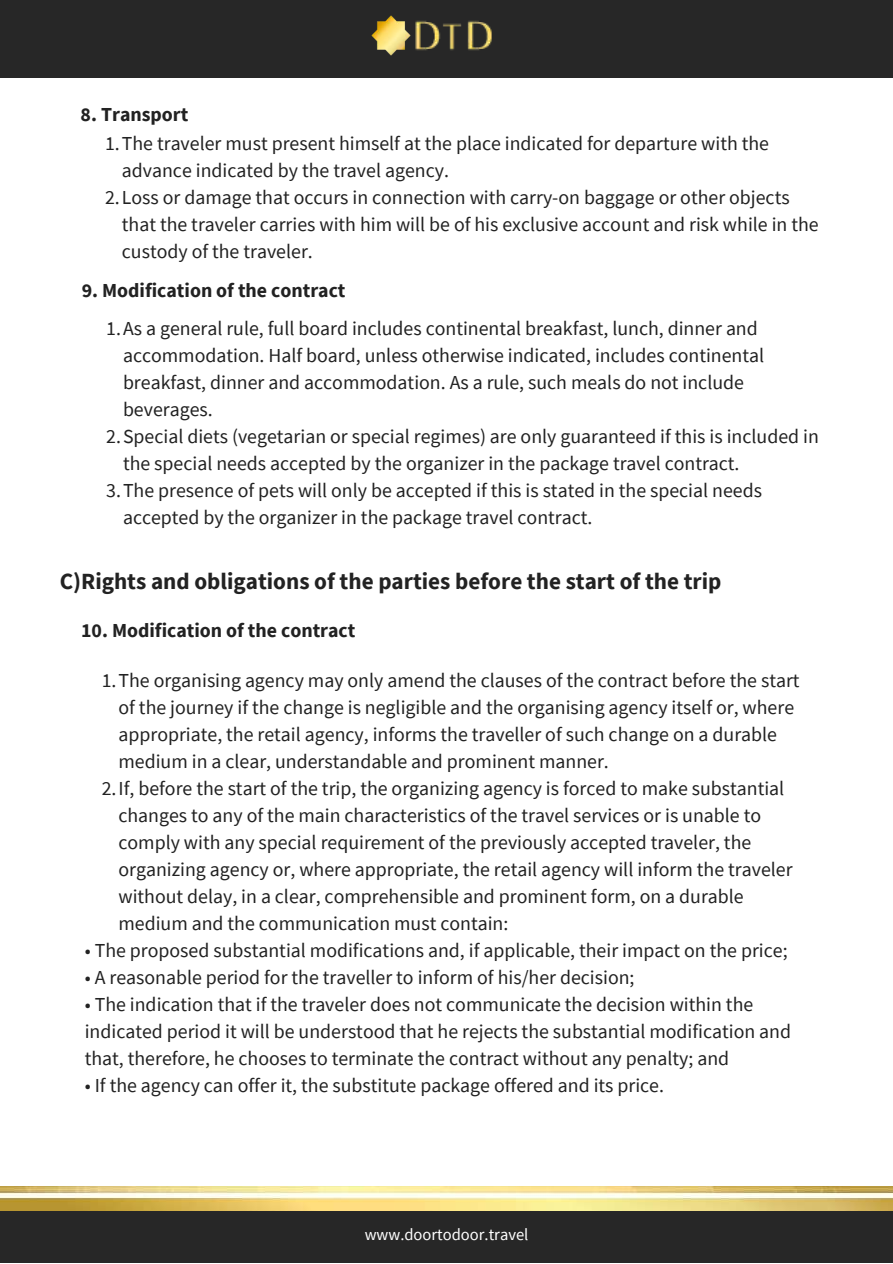
<style>
.page{position:relative;width:893px;height:1264px;background:#fff}
.page>*{position:absolute;margin:0;border:0;box-sizing:border-box;transform-origin:0 0}
.t1{font:700 23.1px "Source Sans Pro";color:#222}
.t2{font:19.8px/27px "Source Sans Pro";color:#222}
.t3{font:700 19.8px "Source Sans Pro";color:#222}
.t4{font:16.5px "Source Sans Pro";color:#fff}
</style>
<div class="page">
<div style="left:0;top:1200px;width:892px;height:62px;background:#272727"></div>
<img style="left:0;top:1186px;width:892px;height:24px">
<div style="left:0;top:0;width:892px;height:77px;background:#272727"></div>
<img style="left:372px;top:15px;width:38px;height:41px">
<img style="left:410px;top:20px;width:82px;height:31px">
<p class="t3" style="left:81px;top:102px;width:109px">8. Transport</p>
<p class="t2" style="left:105px;top:129px;width:665px">1.The traveler must present himself at the place indicated for departure with the</p>
<p class="t2" style="left:122px;top:156px;width:328px">advance indicated by the travel agency.</p>
<p class="t2" style="left:105px;top:183px;width:686px">2.Loss or damage that occurs in connection with carry-on baggage or other objects</p>
<p class="t2" style="left:122px;top:210px;width:698px">that the traveler carries with him will be of his exclusive account and risk while in the</p>
<p class="t2" style="left:122px;top:237px;width:192px">custody of the traveler.</p>
<p class="t3" style="left:82px;top:277px;width:265px">9. Modification of the contract</p>
<p class="t2" style="left:106px;top:314px;width:653px">1.As a general rule, full board includes continental breakfast, lunch, dinner and</p>
<p class="t2" style="left:123px;top:341px;width:642px">accommodation. Half board, unless otherwise indicated, includes continental</p>
<p class="t2" style="left:123px;top:368px;width:622px">breakfast, dinner and accommodation. As a rule, such meals do not include</p>
<p class="t2" style="left:123px;top:395px;width:91px">beverages.</p>
<p class="t2" style="left:106px;top:422px;width:714px">2.Special diets (vegetarian or special regimes) are only guaranteed if this is included in</p>
<p class="t2" style="left:123px;top:449px;width:618px">the special needs accepted by the organizer in the package travel contract.</p>
<p class="t2" style="left:106px;top:476px;width:657px">3.The presence of pets will only be accepted if this is stated in the special needs</p>
<p class="t2" style="left:123px;top:503px;width:471px">accepted by the organizer in the package travel contract.</p>
<p class="t1" style="left:60px;top:566px;width:663px">C)Rights and obligations of the parties before the start of the trip</p>
<p class="t3" style="left:81px;top:617px;width:276px">10. Modification of the contract</p>
<p class="t2" style="left:102px;top:666px;width:699px">1.The organising agency may only amend the clauses of the contract before the start</p>
<p class="t2" style="left:118px;top:693px;width:677px">of the journey if the change is negligible and the organising agency itself or, where</p>
<p class="t2" style="left:118px;top:720px;width:660px">appropriate, the retail agency, informs the traveller of such change on a durable</p>
<p class="t2" style="left:118px;top:747px;width:492px">medium in a clear, understandable and prominent manner.</p>
<p class="t2" style="left:102px;top:774px;width:684px">2.If, before the start of the trip, the organizing agency is forced to make substantial</p>
<p class="t2" style="left:118px;top:801px;width:644px">changes to any of the main characteristics of the travel services or is unable to</p>
<p class="t2" style="left:118px;top:828px;width:634px">comply with any special requirement of the previously accepted traveler, the</p>
<p class="t2" style="left:118px;top:855px;width:675px">organizing agency or, where appropriate, the retail agency will inform the traveler</p>
<p class="t2" style="left:118px;top:882px;width:626px">without delay, in a clear, comprehensible and prominent form, on a durable</p>
<p class="t2" style="left:118px;top:909px;width:391px">medium and the communication must contain:</p>
<p class="t2" style="left:85px;top:936px;width:704px">• The proposed substantial modifications and, if applicable, their impact on the price;</p>
<p class="t2" style="left:85px;top:963px;width:551px">• A reasonable period for the traveller to inform of his/her decision;</p>
<p class="t2" style="left:85px;top:990px;width:707px">• The indication that if the traveler does not communicate the decision within the indicated period it will be understood that he rejects the substantial modification and that, therefore, he chooses to terminate the contract without any penalty; and</p>
<p class="t2" style="left:85px;top:1071px;width:580px">• If the agency can offer it, the substitute package offered and its price.</p>
<p class="t4" style="left:365px;top:1223px;width:165px">www.doortodoor.travel</p>
</div>
